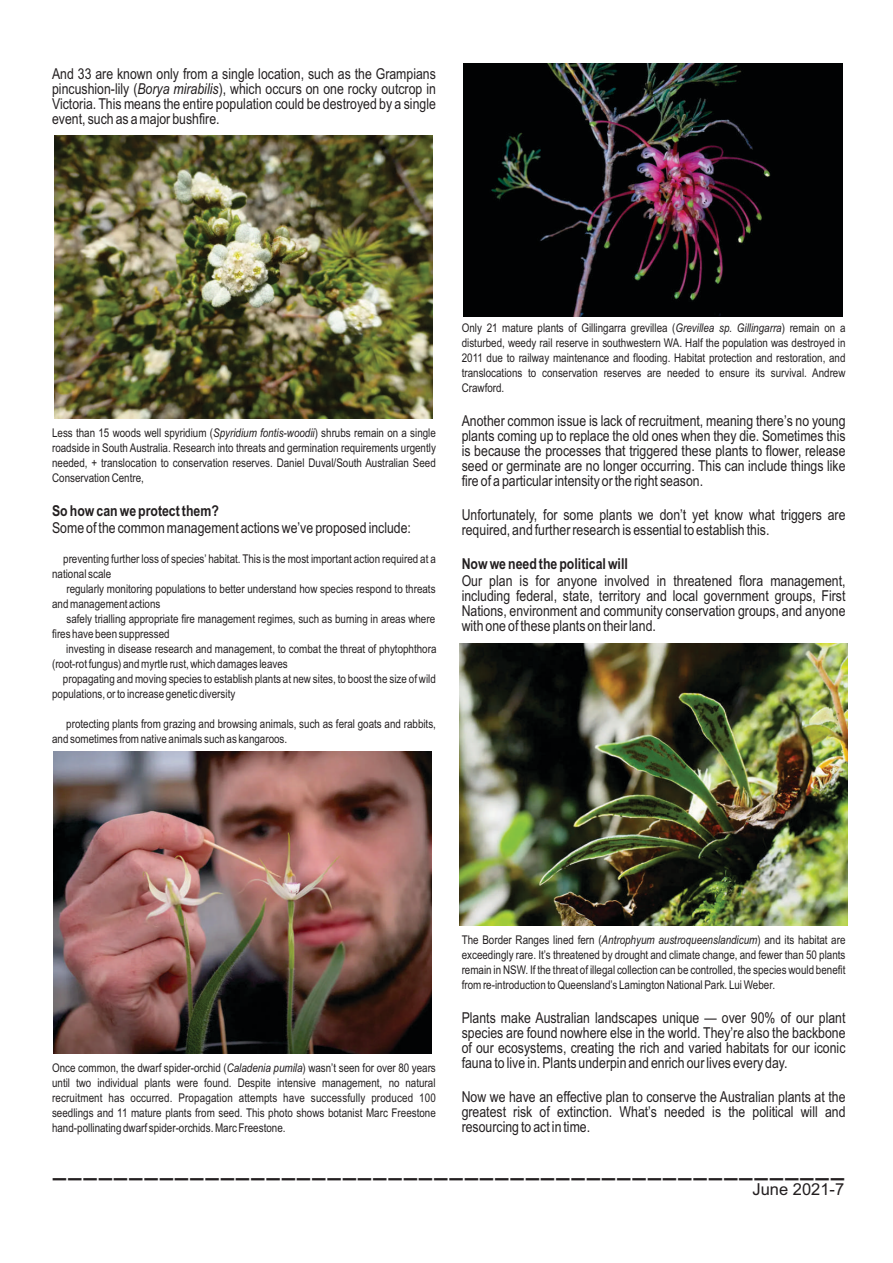
<style>
.page{position:relative;width:893px;height:1263px;background:#fff}
.page>*{position:absolute;margin:0;border:0;box-sizing:border-box;transform-origin:0 0}
.t1{font:600 27px "Avant Garde IT Cby BT";color:#231f20}
.t2{font:16.5px "Arial";color:#231f20}
.t3{font:15px/15px "Arial Narrow";color:#231f20;text-align:justify}
.t4{font:700 15px "Arial Narrow";color:#231f20}
.t5{font:12px/15px "Arial Narrow";color:#231f20}
.s1{font-style:italic}
</style>
<div class="page">
<img style="left:55px;top:135px;width:377px;height:284px">
<img style="left:54px;top:751px;width:377px;height:302px">
<img style="left:464px;top:64px;width:379px;height:253px">
<img style="left:460px;top:643px;width:388px;height:282px">
<p class="t3" style="left:52px;top:68px;width:385px">And 33 are known only from a single location, such as the Grampians pincushion-lily (<span class="s1">Borya mirabilis</span>), which occurs on one rocky outcrop in Victoria. This means the entire population could be destroyed by a single event, such as a major bushfire.</p>
<p class="t5" style="left:52px;top:426px;width:385px;text-align:justify">Less than 15 woods well spyridium (<span class="s1">Spyridium fontis-woodii</span>) shrubs remain on a single roadside in South Australia. Research into threats and germination requirements urgently needed, + translocation to conservation reserves. Daniel Duval/South Australian Seed Conservation Centre,</p>
<p class="t4" style="left:52px;top:505px;width:168px">So how can we protect them?</p>
<p class="t3" style="left:52px;top:522px;width:360px">Some of the common management actions we’ve proposed include:</p>
<p class="t5" style="left:52px;top:552px;width:385px;text-indent:11px">preventing further loss of species’ habitat. This is the most important action required at a national scale</p>
<p class="t5" style="left:52px;top:582px;width:385px;text-indent:14px">regularly monitoring populations to better understand how species respond to threats and management actions</p>
<p class="t5" style="left:52px;top:612px;width:385px;text-indent:14px">safely trialling appropriate fire management regimes, such as burning in areas where fires have been suppressed</p>
<p class="t5" style="left:52px;top:642px;width:386px;text-indent:14px">investing in disease research and management, to combat the threat of phytophthora (root-rot fungus) and myrtle rust, which damages leaves</p>
<p class="t5" style="left:52px;top:672px;width:385px;text-indent:11px">propagating and moving species to establish plants at new sites, to boost the size of wild populations, or to increase genetic diversity</p>
<p class="t5" style="left:52px;top:717px;width:385px;text-indent:14px">protecting plants from grazing and browsing animals, such as feral goats and rabbits, and sometimes from native animals such as kangaroos.</p>
<p class="t5" style="left:462px;top:321px;width:385px;text-align:justify">Only 21 mature plants of Gillingarra grevillea (<span class="s1">Grevillea sp. Gillingarra</span>) remain on a disturbed, weedy rail reserve in southwestern WA. Half the population was destroyed in 2011 due to railway maintenance and flooding. Habitat protection and restoration, and translocations to conservation reserves are needed to ensure its survival. Andrew Crawford.</p>
<p class="t3" style="left:462px;top:415px;width:385px">Another common issue is lack of recruitment, meaning there’s no young plants coming up to replace the old ones when they die. Sometimes this is because the processes that triggered these plants to flower, release seed or germinate are no longer occurring. This can include things like fire of a particular intensity or the right season.</p>
<p class="t3" style="left:462px;top:509px;width:385px">Unfortunately, for some plants we don’t yet know what triggers are required, and further research is essential to establish this.</p>
<p class="t4" style="left:462px;top:558px;width:168px">Now we need the political will</p>
<p class="t3" style="left:462px;top:575px;width:385px">Our plan is for anyone involved in threatened flora management, including federal, state, territory and local government groups, First Nations, environment and community conservation groups, and anyone with one of these plants on their land.</p>
<p class="t5" style="left:52px;top:1061px;width:385px;text-align:justify">Once common, the dwarf spider-orchid (<span class="s1">Caladenia pumila</span>) wasn’t seen for over 80 years until two individual plants were found. Despite intensive management, no natural recruitment has occurred. Propagation attempts have successfully produced 100 seedlings and 11 mature plants from seed. This photo shows botanist Marc Freestone hand-pollinating dwarf spider-orchids. Marc Freestone.</p>
<p class="t5" style="left:462px;top:933px;width:385px;text-align:justify">The Border Ranges lined fern (<span class="s1">Antrophyum austroqueenslandicum</span>) and its habitat are exceedingly rare. It’s threatened by drought and climate change, and fewer than 50 plants remain in NSW. If the threat of illegal collection can be controlled, the species would benefit from re-introduction to Queensland’s Lamington National Park. Lui Weber.</p>
<p class="t3" style="left:462px;top:1011px;width:385px">Plants make Australian landscapes unique — over 90% of our plant species are found nowhere else in the world. They’re also the backbone of our ecosystems, creating the rich and varied habitats for our iconic fauna to live in. Plants underpin and enrich our lives every day.</p>
<p class="t3" style="left:462px;top:1090px;width:385px">Now we have an effective plan to conserve the Australian plants at the greatest risk of extinction. What’s needed is the political will and resourcing to act in time.</p>
<h1 class="t1" style="left:53px;top:1153px;width:793px">____________________________________________________</h1>
<h2 class="t2" style="left:752px;top:1183px;width:93px">June 2021-7</h2>
</div>
